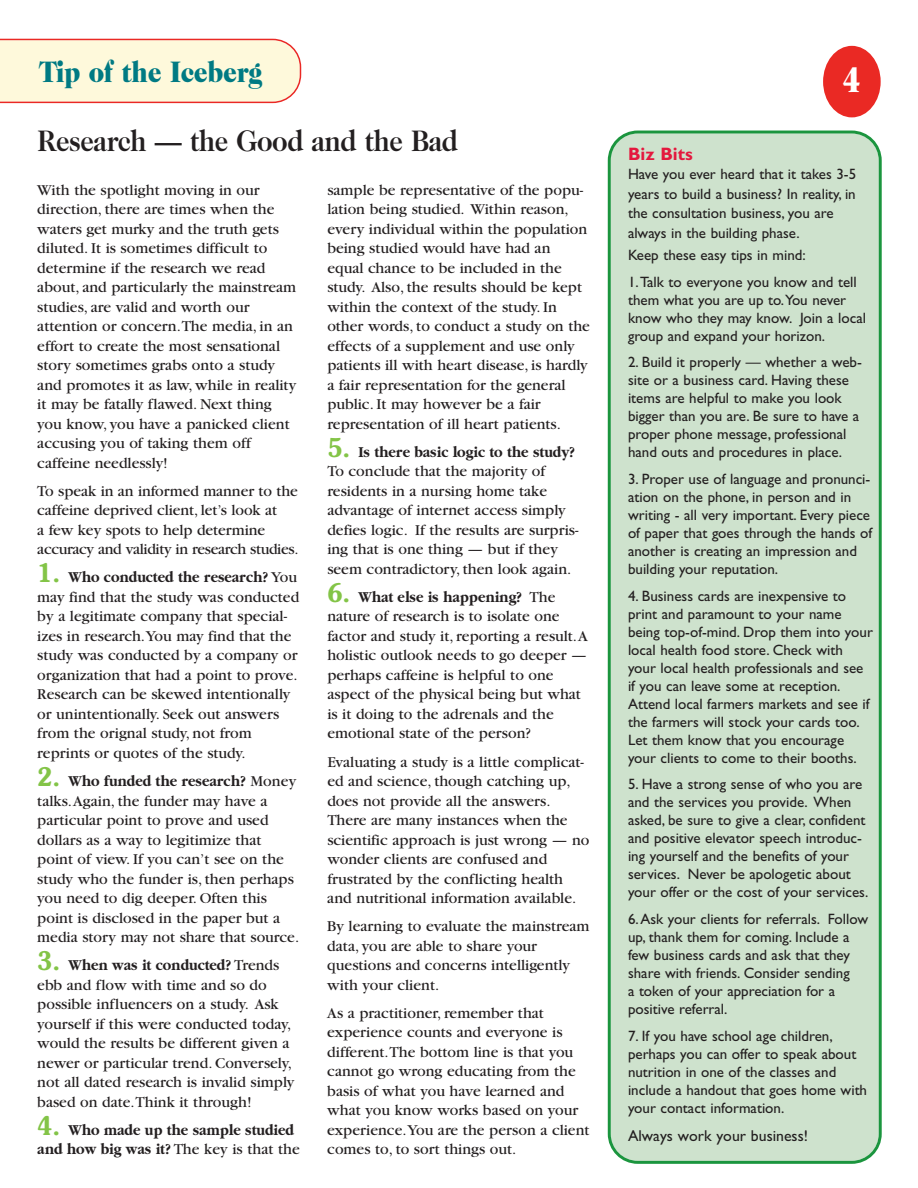
<style>
.page{position:relative;width:918px;height:1188px;background:#fff}
.page>*{position:absolute;margin:0;border:0;box-sizing:border-box;transform-origin:0 0}
.t1{font:900 36px "Caslon Two Twenty Four";color:#fff;scale:.8 1}
.t2{font:700 30px "Caslon Two Twenty Four";letter-spacing:-.01em;color:#231f20;scale:.9 1}
.t3{font:900 30px "Caslon Two Twenty Four";letter-spacing:-.01em;color:#007a83;scale:.9 1}
.t4{font:700 18px "Gill Sans";color:#e4183e}
.t5{font:15.75px/19.5px "Garamond";color:#231f20}
.t6{font:700 15.75px/19.5px "Garamond";color:#231f20;scale:.9 1}
.t7{font:15.75px "Gill Sans";color:#231f20}
.t8{font:15px/18px "Gill Sans";color:#231f20}
.s1{font-family:"Souvenir";font-weight:600;font-size:25.5px;color:#83c447}
.s2{font-weight:700}
.s3{font-weight:400}
</style>
<div class="page">
<div style="left:608px;top:131px;width:274px;height:1033px;background:#cee2cd"></div>
<div style="left:823px;top:46px;width:58px;height:71px;background:#ea2924;border-radius:50%"></div>
<svg style="left:0;top:39px;width:301px;height:64px;background:#fdf0d3"></svg>
<h2 class="t3" style="left:39px;top:60px;width:250px">Tip of the Iceberg</h2>
<h1 class="t1" style="left:843px;top:66px;width:23px">4</h1>
<h2 class="t2" style="left:37px;top:129px;width:469px">Research — the Good and the Bad</h2>
<p class="t5" style="left:37px;top:181px;width:260px">With the spotlight moving in our direction, there are times when the waters get murky and the truth gets diluted. It is sometimes difficult to determine if the research we read about, and particularly the mainstream studies, are valid and worth our attention or concern.The media, in an effort to create the most sensational story sometimes grabs onto a study and promotes it as law, while in reality it may be fatally flawed. Next thing you know, you have a panicked client accusing you of taking them off caffeine needlessly!</p>
<p class="t5" style="left:37px;top:482px;width:263px">To speak in an informed manner to the caffeine deprived client, let’s look at<br>a few key spots to help determine accuracy and validity in research studies.</p>
<p class="t5" style="left:37px;top:569px;width:264px"><span class="s1">1.</span> <span class="s2">Who conducted the research?</span> You may find that the study was conducted by a legitimate company that special&shy;izes in research.You may find that the study was conducted by a company or organization that had a point to prove.<br>Research can be skewed intentionally or unintentionally. Seek out answers from the orignal study, not from reprints or quotes of the study.</p>
<p class="t5" style="left:37px;top:773px;width:263px"><span class="s1">2.</span> <span class="s2">Who funded the research?</span> Money talks.Again, the funder may have a particular point to prove and used dollars as a way to legitimize that point of view. If you can’t see on the study who the funder is, then perhaps you need to dig deeper. Often this point is disclosed in the paper but a media story may not share that source.</p>
<p class="t5" style="left:37px;top:957px;width:259px"><span class="s1">3.</span> <span class="s2">When was it conducted?</span> Trends ebb and flow with time and so do possible influencers on a study. Ask yourself if this were conducted today, would the results be different given a newer or particular trend. Conversely, not all dated research is invalid simply based on date.Think it through!</p>
<p class="t6" style="left:37px;top:1120px;width:293px"><span class="s1">4.</span> Who made up the sample studied and how big was it? <span class="s3">The key is that the</span></p>
<p class="t4" style="left:628px;top:147px;width:66px">Biz Bits</p>
<p class="t8" style="left:628px;top:166px;width:230px;line-height:19.5px">Have you ever heard that it takes 3-5 years to build a business? In reality, in the consultation business, you are always in the building phase.</p>
<p class="t8" style="left:628px;top:243px;width:230px;line-height:26.7px">Keep these easy tips in mind:<br>1.Talk to everyone you know and tell</p>
<p class="t8" style="left:628px;top:292px;width:240px">them what you are up to.You never know who they may know. Join a local group and expand your horizon.</p>
<p class="t8" style="left:628px;top:355px;width:235px">2. Build it properly — whether a web&shy;site or a business card. Having these items are helpful to make you look bigger than you are. Be sure to have a proper phone message, professional hand outs and procedures in place.</p>
<p class="t8" style="left:628px;top:471px;width:246px">3. Proper use of language and pronunci&shy;ation on the phone, in person and in writing - all very important. Every piece of paper that goes through the hands of another is creating an impression and building your reputation.</p>
<p class="t8" style="left:628px;top:588px;width:246px">4. Business cards are inexpensive to print and paramount to your name being top-of-mind. Drop them into your local health food store. Check with your local health professionals and see if you can leave some at reception.<br>Attend local farmers markets and see if the farmers will stock your cards too.<br>Let them know that you encourage your clients to come to their booths.</p>
<p class="t8" style="left:628px;top:777px;width:242px">5. Have a strong sense of who you are and the services you provide. When asked, be sure to give a clear, confident and positive elevator speech introduc&shy;ing yourself and the benefits of your services. Never be apologetic about your offer or the cost of your services.</p>
<p class="t8" style="left:628px;top:911px;width:242px">6.Ask your clients for referrals. Follow up, thank them for coming. Include a few business cards and ask that they share with friends. Consider sending<br>a token of your appreciation for a positive referral.</p>
<p class="t8" style="left:628px;top:1028px;width:241px">7. If you have school age children, perhaps you can offer to speak about nutrition in one of the classes and include a handout that goes home with your contact information.</p>
<p class="t7" style="left:628px;top:1126px;width:182px">Always work your business!</p>
<p class="t5" style="left:327px;top:181px;width:264px">sample be representative of the popu&shy;lation being studied. Within reason, every individual within the population being studied would have had an equal chance to be included in the study. Also, the results should be kept within the context of the study. In other words, to conduct a study on the effects of a supplement and use only patients ill with heart disease, is hardly a fair representation for the general public. It may however be a fair representation of ill heart patients.</p>
<p class="t5" style="left:327px;top:443px;width:253px"><span class="s1">5.</span> <span class="s2">Is there basic logic to the study?<br></span>To conclude that the majority of residents in a nursing home take advantage of internet access simply defies logic. If the results are surpris&shy;ing that is one thing — but if they seem contradictory, then look again.</p>
<p class="t5" style="left:327px;top:589px;width:262px"><span class="s1">6.</span> <span class="s2">What else is happening?</span> The nature of research is to isolate one factor and study it, reporting a result.A holistic outlook needs to go deeper — perhaps caffeine is helpful to one aspect of the physical being but what is it doing to the adrenals and the emotional state of the person?</p>
<p class="t5" style="left:327px;top:753px;width:264px">Evaluating a study is a little complicat&shy;ed and science, though catching up, does not provide all the answers.<br>There are many instances when the scientific approach is just wrong — no wonder clients are confused and frustrated by the conflicting health and nutritional information available.</p>
<p class="t5" style="left:327px;top:918px;width:264px">By learning to evaluate the mainstream data, you are able to share your questions and concerns intelligently with your client.</p>
<p class="t5" style="left:327px;top:1005px;width:264px">As a practitioner, remember that experience counts and everyone is different.The bottom line is that you cannot go wrong educating from the basis of what you have learned and what you know works based on your experience.You are the person a client comes to, to sort things out.</p>
</div>
